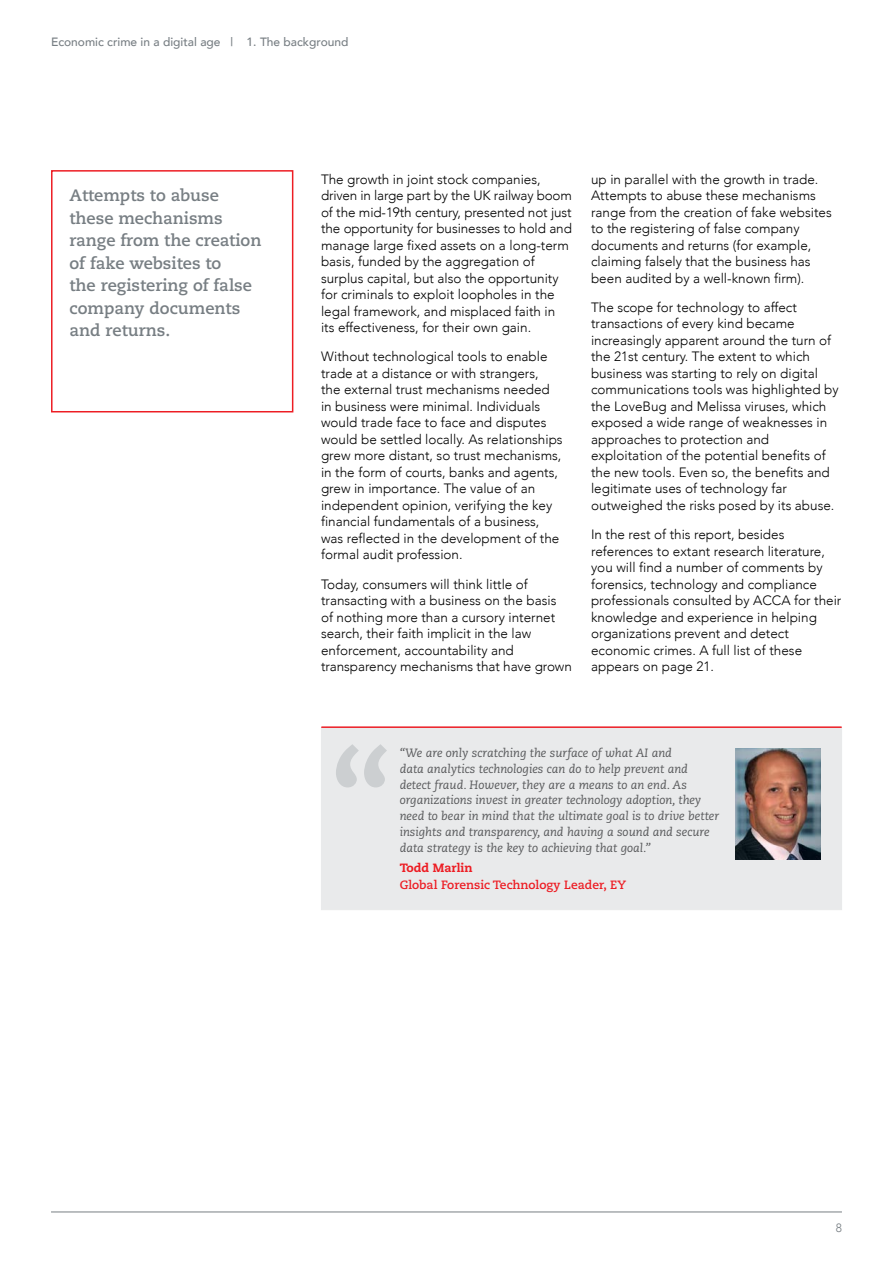
<style>
.page{position:relative;width:893px;height:1263px;background:#fff}
.page>*{position:absolute;margin:0;border:0;box-sizing:border-box;transform-origin:0 0}
.t1{font:700 16.5px/22.5px "Caecilia";color:#777e83}
.t2{font:300 13.5px/16.5px "Avenir";color:#000}
.t3{font:italic 12px/15.8px "Caecilia";color:#58595b}
.t4{font:500 12px "Avenir";color:#777e83}
.t5{font:700 12px "Caecilia";color:#ed1d24}
.t6{font:800 12px "Caecilia";color:#ed1d24}
.t7{font:300 12px "Avenir";color:#777e83}
</style>
<div class="page">
<svg style="left:51px;top:170px;width:243px;height:243px"></svg>
<hr style="left:51px;top:1212px;width:791px;height:1px;background:#777e83">
<div style="left:321px;top:727px;width:521px;height:183px;background:#e9eaeb"></div>
<svg style="left:336px;top:744px;width:51px;height:43px"></svg>
<hr style="left:322px;top:726px;width:519px;height:2px;background:#ed1d24">
<img style="left:736px;top:748px;width:85px;height:111px">
<p class="t4" style="left:51px;top:31px;width:299px">Economic crime in a digital age | 1. The background</p>
<p class="t1" style="left:70px;top:185px;width:193px">Attempts to abuse these mechanisms range from the creation of fake websites to<br>the registering of false company documents and returns.</p>
<p class="t2" style="left:321px;top:171px;width:252px">The growth in joint stock companies, driven in large part by the UK railway boom of the mid-19th century, presented not just the opportunity for businesses to hold and manage large fixed assets on a long-term basis, funded by the aggregation of surplus capital, but also the opportunity for criminals to exploit loopholes in the legal framework, and misplaced faith in its effectiveness, for their own gain.</p>
<p class="t2" style="left:321px;top:348px;width:243px">Without technological tools to enable trade at a distance or with strangers,<br>the external trust mechanisms needed in business were minimal. Individuals would trade face to face and disputes would be settled locally. As relationships grew more distant, so trust mechanisms, in the form of courts, banks and agents, grew in importance. The value of an independent opinion, verifying the key financial fundamentals of a business, was reflected in the development of the formal audit profession.</p>
<p class="t2" style="left:321px;top:576px;width:252px">Today, consumers will think little of transacting with a business on the basis<br>of nothing more than a cursory internet search, their faith implicit in the law enforcement, accountability and transparency mechanisms that have grown</p>
<p class="t2" style="left:591px;top:171px;width:242px">up in parallel with the growth in trade.<br>Attempts to abuse these mechanisms range from the creation of fake websites to the registering of false company documents and returns (for example, claiming falsely that the business has been audited by a well-known firm).</p>
<p class="t2" style="left:591px;top:299px;width:249px">The scope for technology to affect transactions of every kind became increasingly apparent around the turn of the 21st century. The extent to which business was starting to rely on digital communications tools was highlighted by the LoveBug and Melissa viruses, which exposed a wide range of weaknesses in approaches to protection and exploitation of the potential benefits of the new tools. Even so, the benefits and legitimate uses of technology far outweighed the risks posed by its abuse.</p>
<p class="t2" style="left:591px;top:526px;width:252px">In the rest of this report, besides references to extant research literature, you will find a number of comments by forensics, technology and compliance professionals consulted by ACCA for their knowledge and experience in helping organizations prevent and detect economic crimes. A full list of these appears on page 21.</p>
<p class="t3" style="left:400px;top:745px;width:321px">“We are only scratching the surface of what AI and<br>data analytics technologies can do to help prevent and detect fraud. However, they are a means to an end. As organizations invest in greater technology adoption, they need to bear in mind that the ultimate goal is to drive better insights and transparency, and having a sound and secure data strategy is the key to achieving that goal.”</p>
<p class="t6" style="left:400px;top:861px;width:74px">Todd Marlin</p>
<p class="t5" style="left:400px;top:878px;width:228px">Global Forensic Technology Leader, EY</p>
<p class="t7" style="left:836px;top:1221px;width:8px">8</p>
</div>
